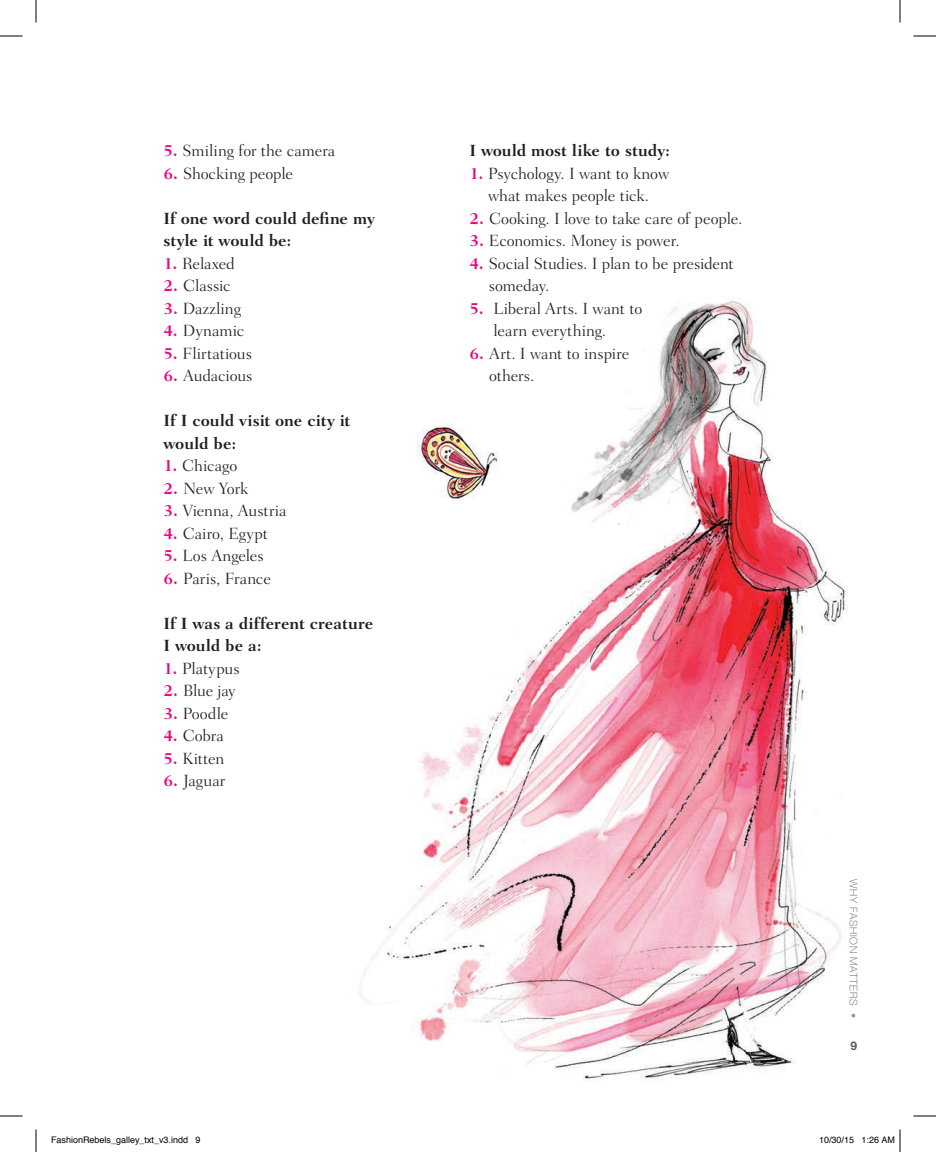
<style>
.page{position:relative;width:936px;height:1152px;background:#fff}
.page>*{position:absolute;margin:0;border:0;box-sizing:border-box;transform-origin:0 0}
.NL{font:300 16.5px/22.5px "Fairfield LT Std";letter-spacing:-.005em;color:#231f20}
.Quiz_-_question{font:700 16.5px/22.5px "Fairfield LT Std";letter-spacing:-.005em;color:#231f20}
.NL_15pt_after{font:300 16.5px/22.5px "Fairfield LT Std";letter-spacing:-.005em;color:#231f20}
.t1{font:700 12px "Helvetica Neue LT Std";color:#57585a}
.t2{font:100 10.5px "Helvetica Neue LT Std";letter-spacing:.07em;color:#57585a}
.t3{font:9px "Helvetica";color:#000}
.s1{font-weight:700;color:#ed027c}
.s2{font-weight:700;color:#939598}
</style>
<div class="page">
<img style="left:359px;top:300px;width:489px;height:781px">
<img style="left:417px;top:417px;width:84px;height:87px">
<svg style="left:0;top:36px;width:22px;height:1px"></svg>
<svg style="left:914px;top:36px;width:22px;height:1px"></svg>
<svg style="left:0;top:1116px;width:22px;height:1px"></svg>
<svg style="left:914px;top:1116px;width:22px;height:1px"></svg>
<svg style="left:36px;top:0;width:1px;height:22px"></svg>
<svg style="left:36px;top:1130px;width:1px;height:22px"></svg>
<svg style="left:900px;top:0;width:1px;height:22px"></svg>
<svg style="left:899px;top:1130px;width:2px;height:22px"></svg>
<p class="NL" style="left:164px;top:139px;width:173px"><span class="s1">5.</span> Smiling for the camera</p>
<p class="NL_15pt_after" style="left:164px;top:162px;width:131px"><span class="s1">6.</span> Shocking people</p>
<p class="Quiz_-_question" style="left:164px;top:207px;width:213px">If one word could define my style it would be:</p>
<p class="NL" style="left:164px;top:252px;width:73px"><span class="s1">1.</span> Relaxed</p>
<p class="NL" style="left:164px;top:274px;width:69px"><span class="s1">2.</span> Classic</p>
<p class="NL" style="left:164px;top:297px;width:79px"><span class="s1">3.</span> Dazzling</p>
<p class="NL" style="left:164px;top:320px;width:83px"><span class="s1">4.</span> Dynamic</p>
<p class="NL" style="left:164px;top:342px;width:90px"><span class="s1">5.</span> Flirtatious</p>
<p class="NL_15pt_after" style="left:164px;top:365px;width:91px"><span class="s1">6.</span> Audacious</p>
<p class="Quiz_-_question" style="left:164px;top:410px;width:188px">If I could visit one city it would be:</p>
<p class="NL" style="left:164px;top:455px;width:75px"><span class="s1">1.</span> Chicago</p>
<p class="NL" style="left:164px;top:477px;width:86px"><span class="s1">2.</span> New York</p>
<p class="NL" style="left:164px;top:500px;width:125px"><span class="s1">3.</span> Vienna, Austria</p>
<p class="NL" style="left:164px;top:522px;width:106px"><span class="s1">4.</span> Cairo, Egypt</p>
<p class="NL" style="left:164px;top:545px;width:102px"><span class="s1">5.</span> Los Angeles</p>
<p class="NL_15pt_after" style="left:164px;top:567px;width:109px"><span class="s1">6.</span> Paris, France</p>
<p class="Quiz_-_question" style="left:164px;top:612px;width:212px">If I was a different creature<br>I would be a:</p>
<p class="NL" style="left:164px;top:657px;width:78px"><span class="s1">1.</span> Platypus</p>
<p class="NL" style="left:164px;top:680px;width:74px"><span class="s1">2.</span> Blue jay</p>
<p class="NL" style="left:164px;top:702px;width:66px"><span class="s1">3.</span> Poodle</p>
<p class="NL" style="left:164px;top:725px;width:62px"><span class="s1">4.</span> Cobra</p>
<p class="NL" style="left:164px;top:747px;width:62px"><span class="s1">5.</span> Kitten</p>
<p class="NL_15pt_after" style="left:164px;top:770px;width:63px"><span class="s1">6.</span> Jaguar</p>
<p class="Quiz_-_question" style="left:469px;top:140px;width:202px">I would most like to study:</p>
<p class="NL" style="left:470px;top:162px;width:201px;text-align:center"><span class="s1">1.</span> Psychology. I want to know what makes people tick.</p>
<p class="NL" style="left:469px;top:207px;width:274px"><span class="s1">2.</span> Cooking. I love to take care of people.</p>
<p class="NL" style="left:469px;top:229px;width:212px"><span class="s1">3.</span> Economics. Money is power.</p>
<p class="NL" style="left:489px;top:252px;width:247px;text-indent:-19px"><span class="s1">4.</span> Social Studies. I plan to be president someday.</p>
<p class="NL" style="left:493px;top:297px;width:150px;text-indent:-24px"><span class="s1">5.</span> Liberal Arts. I want to learn everything.</p>
<p class="NL_15pt_after" style="left:489px;top:342px;width:142px;text-indent:-20px"><span class="s1">6.</span> Art. I want to inspire others.</p>
<p class="t2" style="left:859px;top:879px;width:141px;rotate:90deg">WHY FASHION MATTERS <span class="s2">•</span></p>
<p class="t1" style="left:850px;top:1038px;width:8px">9</p>
<p class="t3" style="left:51px;top:1133px;width:151px">FashionRebels_galley_txt_v3.indd 9</p>
<p class="t3" style="left:819px;top:1133px;width:78px">10/30/15 1:26 AM</p>
</div>
